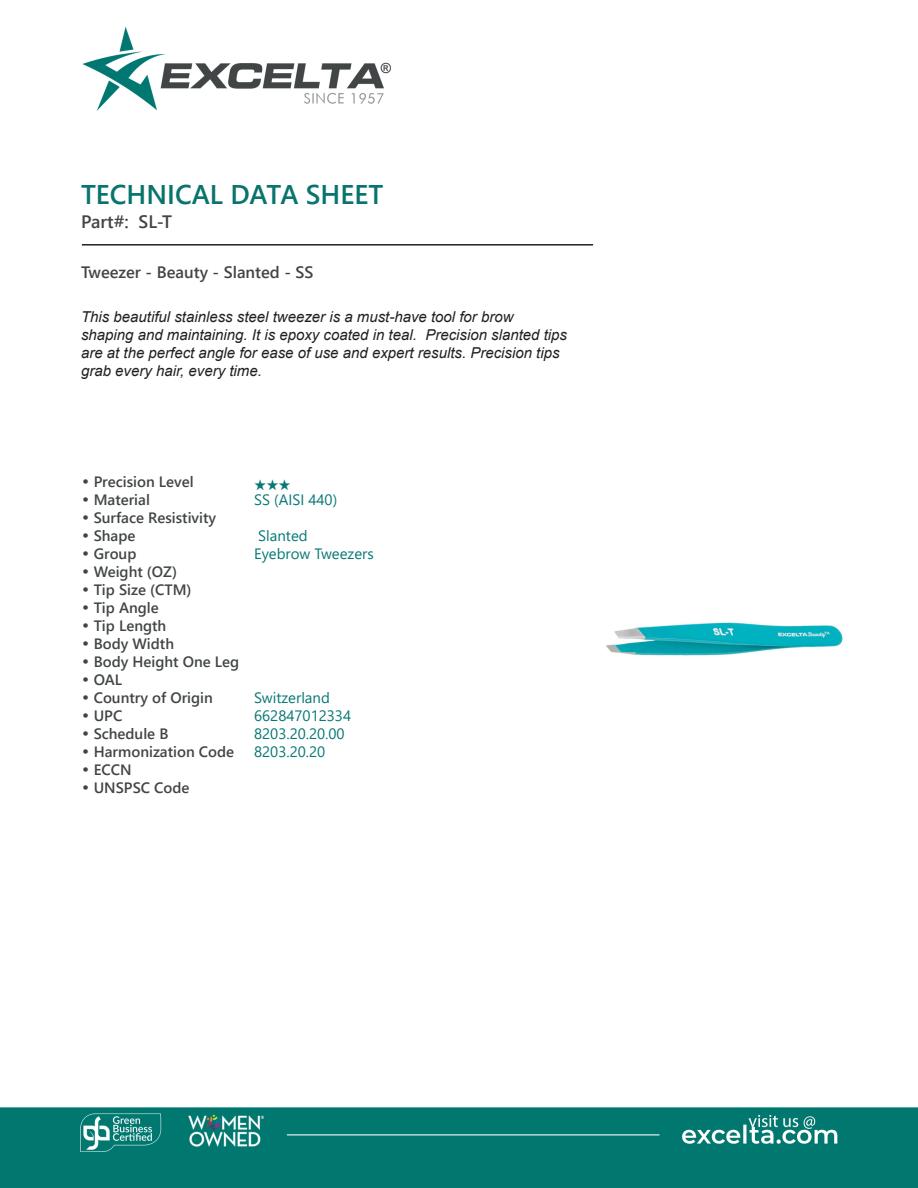
<style>
.page{position:relative;width:918px;height:1188px;background:#fff}
.page>*{position:absolute;margin:0;border:0;box-sizing:border-box;transform-origin:0 0}
.t1{font:700 27px "Yu Gothic UI";color:#08746d}
.t2{font:700 18px "Yu Gothic UI";color:#414546}
.t3{font:700 16.5px "Yu Gothic UI";color:#414546}
.t4{font:italic 15px/18px "Arial";color:#231f20}
.CT_s_CTM{font:700 15px "Yu Gothic UI";color:#414546}
.CT_s_CTM-2{font:15px "Yu Gothic UI";color:#077874}
.CT_s_CTM-3{font:15px "Zapf Ding Bats";color:#077874}
.s1{font-family:"Century Gothic";font-weight:400}
</style>
<div class="page">
<img style="left:0;top:27px;width:918px;height:1161px">
<img style="left:576px;top:590px;width:288px;height:96px">
<hr style="left:82px;top:244px;width:511px;height:2px;background:#231f20">
<p class="t1" style="left:81px;top:178px;width:304px">TECHNICAL DATA SHEET</p>
<p class="t2" style="left:81px;top:212px;width:93px">Part#: SL-T</p>
<p class="t3" style="left:81px;top:262px;width:234px">Tweezer - Beauty - Slanted - SS</p>
<p class="t4" style="left:81px;top:308px;width:488px">This beautiful stainless steel tweezer is a must-have tool for brow shaping and maintaining. It is epoxy coated in teal. Precision slanted tips are at the perfect angle for ease of use and expert results. Precision tips grab every hair, every time.</p>
<p class="CT_s_CTM" style="left:81px;top:473px;width:114px"><span class="s1">•</span> Precision Level</p>
<p class="CT_s_CTM-3" style="left:254px;top:476px;width:38px">★★★</p>
<p class="CT_s_CTM" style="left:81px;top:491px;width:70px"><span class="s1">•</span> Material</p>
<p class="CT_s_CTM-2" style="left:254px;top:485px;width:85px">SS (AISI 440)</p>
<p class="CT_s_CTM" style="left:81px;top:509px;width:137px"><span class="s1">•</span> Surface Resistivity</p>
<p class="CT_s_CTM" style="left:81px;top:527px;width:56px"><span class="s1">•</span> Shape</p>
<p class="CT_s_CTM-2" style="left:258px;top:521px;width:51px">Slanted</p>
<p class="CT_s_CTM" style="left:81px;top:545px;width:57px"><span class="s1">•</span> Group</p>
<p class="CT_s_CTM-2" style="left:254px;top:539px;width:121px">Eyebrow Tweezers</p>
<p class="CT_s_CTM" style="left:81px;top:563px;width:98px"><span class="s1">•</span> Weight (OZ)</p>
<p class="CT_s_CTM" style="left:81px;top:581px;width:112px"><span class="s1">•</span> Tip Size (CTM)</p>
<p class="CT_s_CTM" style="left:81px;top:599px;width:79px"><span class="s1">•</span> Tip Angle</p>
<p class="CT_s_CTM" style="left:81px;top:617px;width:87px"><span class="s1">•</span> Tip Length</p>
<p class="CT_s_CTM" style="left:81px;top:635px;width:95px"><span class="s1">•</span> Body Width</p>
<p class="CT_s_CTM" style="left:81px;top:653px;width:160px"><span class="s1">•</span> Body Height One Leg</p>
<p class="CT_s_CTM" style="left:81px;top:671px;width:43px"><span class="s1">•</span> OAL</p>
<p class="CT_s_CTM" style="left:81px;top:689px;width:133px"><span class="s1">•</span> Country of Origin</p>
<p class="CT_s_CTM-2" style="left:254px;top:683px;width:77px">Switzerland</p>
<p class="CT_s_CTM" style="left:81px;top:707px;width:43px"><span class="s1">•</span> UPC</p>
<p class="CT_s_CTM-2" style="left:254px;top:701px;width:99px">662847012334</p>
<p class="CT_s_CTM" style="left:81px;top:725px;width:89px"><span class="s1">•</span> Schedule B</p>
<p class="CT_s_CTM-2" style="left:254px;top:719px;width:92px">8203.20.20.00</p>
<p class="CT_s_CTM" style="left:81px;top:743px;width:155px"><span class="s1">•</span> Harmonization Code</p>
<p class="CT_s_CTM-2" style="left:254px;top:737px;width:73px">8203.20.20</p>
<p class="CT_s_CTM" style="left:81px;top:761px;width:52px"><span class="s1">•</span> ECCN</p>
<p class="CT_s_CTM" style="left:81px;top:779px;width:110px"><span class="s1">•</span> UNSPSC Code</p>
</div>
